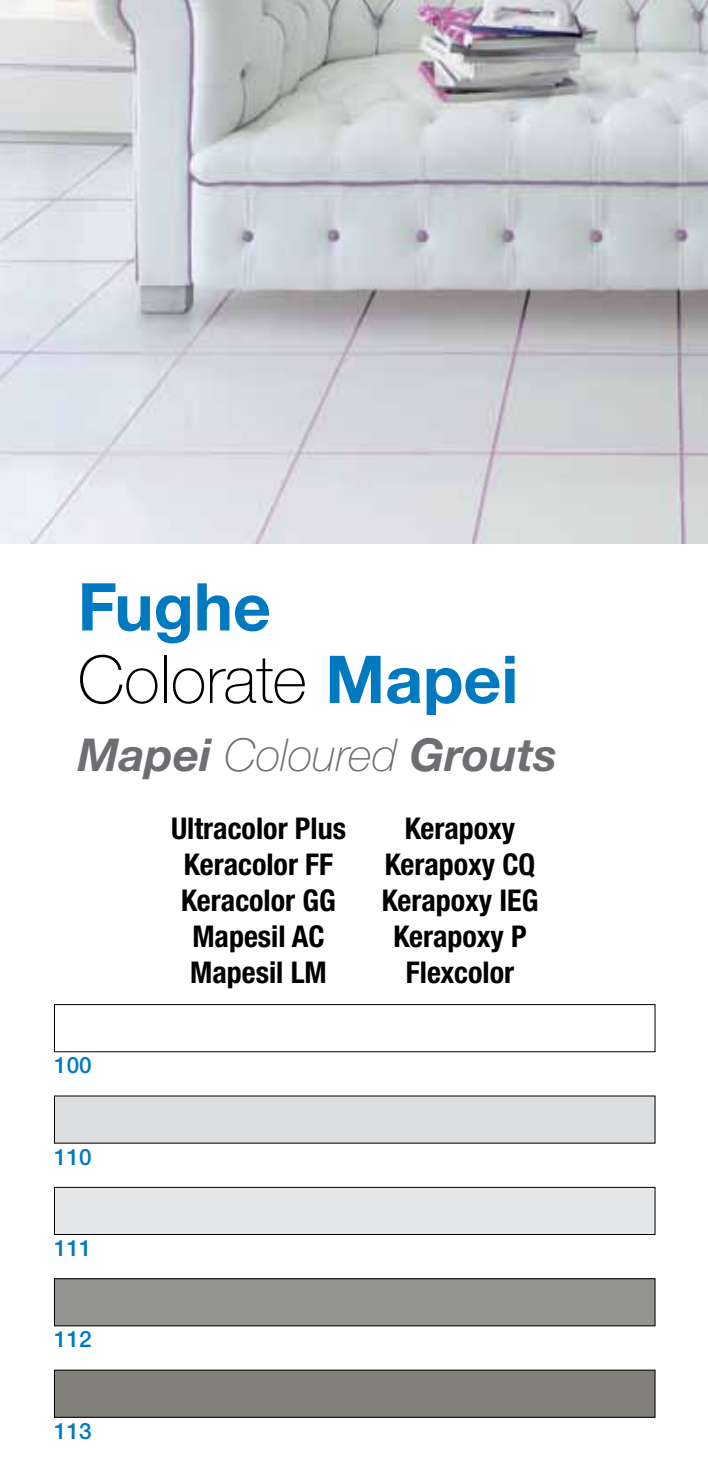
<style>
.page{position:relative;width:708px;height:1461px;background:#fff}
.page>*{position:absolute;margin:0;border:0;box-sizing:border-box;transform-origin:0 0}
.t1{font:700 66px/72.5px "Helvetica Neue LTW1 G";color:#0079c1}
.t2{font:italic 700 45.25px "Helvetica Neue LTW1 G";color:#6d6e71}
.t3{font:700 condensed 30px/36px "Helvetica Neue LTW1 G";color:#000;text-align:center}
.t4{font:500 22.5px "Helvetica Neue LTW1 G";color:#0079c1}
.s1{font-weight:100;color:#000}
.s2{font-weight:100}
</style>
<div class="page">
<div style="left:54px;top:1004px;width:601px;height:47px;border:1px solid #000"></div>
<div style="left:54px;top:1095px;width:600px;height:47px;background:#dcddde"></div>
<div style="left:54px;top:1187px;width:600px;height:47px;background:#e6e7e8"></div>
<div style="left:54px;top:1186px;width:601px;height:48px;border:1px solid #000"></div>
<div style="left:54px;top:1278px;width:600px;height:47px;background:#949492"></div>
<div style="left:54px;top:1278px;width:601px;height:47px;border:1px solid #000"></div>
<div style="left:54px;top:1369px;width:600px;height:47px;background:#818179"></div>
<div style="left:54px;top:1369px;width:601px;height:48px;border:1px solid #000"></div>
<img style="left:0;top:0;width:707px;height:543px">
<h1 class="t1" style="left:78px;top:570px;width:442px">Fughe<br><span class="s1">Colorate</span> Mapei</h1>
<h2 class="t2" style="left:78px;top:727px;width:480px">Mapei <span class="s2">Coloured</span> Grouts</h2>
<p class="t4" style="left:54px;top:1051px;width:39px">100</p>
<p class="t4" style="left:54px;top:1143px;width:39px">110</p>
<p class="t4" style="left:54px;top:1234px;width:39px">111</p>
<p class="t4" style="left:54px;top:1325px;width:39px">112</p>
<p class="t4" style="left:54px;top:1417px;width:39px">113</p>
<p class="t3" style="left:171px;top:810px;width:176px">Ultracolor Plus<br>Keracolor FF<br>Keracolor GG<br>Mapesil AC<br>Mapesil LM</p>
<p class="t3" style="left:381px;top:810px;width:158px">Kerapoxy<br>Kerapoxy CQ<br>Kerapoxy IEG<br>Kerapoxy P<br>Flexcolor</p>
</div>
